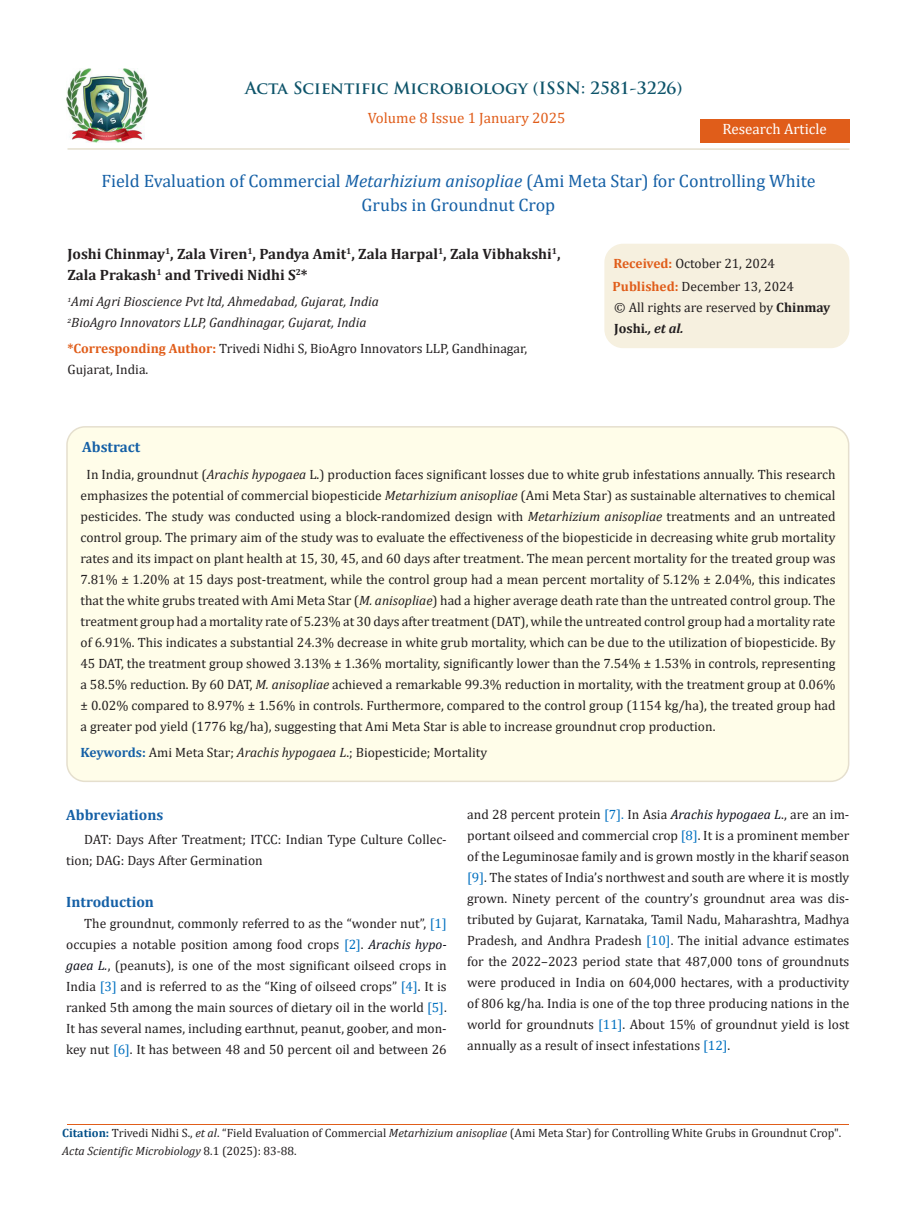
<style>
.page{position:relative;width:917px;height:1224px;background:#fff}
.page>*{position:absolute;margin:0;border:0;box-sizing:border-box;transform-origin:0 0}
.t1{font:18px/24px "Cambria";color:#1560a6;text-align:center}
.t2{font:700 16.5px "Trajan Pro";color:#0e546a}
.t3{font:700 15px/21px "Cambria";color:#231f20}
.t4{font:700 15px "Cambria";color:#1560a6}
.t5{font:15px "Cambria";color:#e05d1a}
.t6{font:15px "Cambria";color:#fff}
.No_Spacing{font:13.5px/21px "Cambria";color:#231f20}
.t7{font:italic 13.5px "Cambria";color:#231f20}
.t8{font:12px/18px "Cambria";color:#231f20}
.s1{font-style:italic}
.s2{font-weight:700;color:#e05d1a}
.s3{font-weight:700}
.s4{font-weight:700;font-style:italic}
.s5{font-weight:700;color:#1560a6}
.s6{color:#0070c0}
.s7{font-style:italic;color:#0e101a}
.s8{font-weight:700;color:#035089}
</style>
<div class="page">
<img style="left:67px;top:68px;width:80px;height:74px">
<div style="left:699px;top:119px;width:150px;height:23px;background:#e05d1a"></div>
<div style="left:605px;top:244px;width:243px;height:103px;background:#f6f0df;border-radius:18px"></div>
<div style="left:604px;top:244px;width:245px;height:104px;border:2px solid #f6f0df;border-radius:18px"></div>
<div style="left:67px;top:427px;width:781px;height:354px;background:#fffde9;border-radius:18px"></div>
<div style="left:66px;top:426px;width:783px;height:356px;border:2px solid #e5dfce;border-radius:18px"></div>
<hr style="left:67px;top:1124px;width:782px;height:1px;background:#e05d1a">
<hr style="left:67px;top:148px;width:782px;height:2px;background:#e5dfce">
<p class="t2" style="left:245px;top:77px;width:439px">Acta Scientific Microbiology (ISSN: 2581-3226)</p>
<p class="t5" style="left:368px;top:109px;width:199px">Volume 8 Issue 1 January 2025</p>
<p class="t6" style="left:722px;top:120px;width:106px">Research Article</p>
<p class="t1" style="left:101px;top:169px;width:715px">Field Evaluation of Commercial <span class="s1">Metarhizium anisopliae</span> (Ami Meta Star) for Controlling White<br>Grubs in Groundnut Crop</p>
<p class="t3" style="left:67px;top:242px;width:495px">Joshi Chinmay<sup>1</sup>, Zala Viren<sup>1</sup>, Pandya Amit<sup>1</sup>, Zala Harpal<sup>1</sup>, Zala Vibhakshi<sup>1</sup>,<br>Zala Prakash<sup>1</sup> and Trivedi Nidhi S<sup>2</sup>*</p>
<p class="t7" style="left:67px;top:292px;width:313px"><sup>1</sup>Ami Agri Bioscience Pvt ltd, Ahmedabad, Gujarat, India</p>
<p class="t7" style="left:67px;top:313px;width:300px"><sup>2</sup>BioAgro Innovators LLP, Gandhinagar, Gujarat, India</p>
<p class="No_Spacing" style="left:67px;top:337px;width:461px"><span class="s2">*Corresponding Author:</span> Trivedi Nidhi S, BioAgro Innovators LLP, Gandhinagar,<br>Gujarat, India.</p>
<p class="No_Spacing" style="left:613px;top:252px;width:163px"><span class="s2">Received:</span> October 21, 2024</p>
<p class="No_Spacing" style="left:612px;top:275px;width:183px"><span class="s2">Published:</span> December 13, 2024</p>
<p class="No_Spacing" style="left:614px;top:297px;width:218px">© All rights are reserved by <span class="s3">Chinmay<br>Joshi</span><span class="s4">., et al.</span></p>
<p class="t4" style="left:82px;top:436px;width:60px">Abstract</p>
<p class="No_Spacing" style="left:80px;top:464px;width:756px;text-align:justify;text-indent:6px">In India, groundnut (<span class="s1">Arachis hypogaea</span> L.) production faces significant losses due to white grub infestations annually. This research emphasizes the potential of commercial biopesticide <span class="s1">Metarhizium anisopliae</span> (Ami Meta Star) as sustainable alternatives to chemical pesticides. The study was conducted using a block-randomized design with <span class="s1">Metarhizium anisopliae</span> treatments and an untreated control group. The primary aim of the study was to evaluate the effectiveness of the biopesticide in decreasing white grub mortality rates and its impact on plant health at 15, 30, 45, and 60 days after treatment. The mean percent mortality for the treated group was 7.81% ± 1.20% at 15 days post-treatment, while the control group had a mean percent mortality of 5.12% ± 2.04%, this indicates that the white grubs treated with Ami Meta Star (<span class="s1">M. anisopliae</span>) had a higher average death rate than the untreated control group. The treatment group had a mortality rate of 5.23% at 30 days after treatment (DAT), while the untreated control group had a mortality rate of 6.91%. This indicates a substantial 24.3% decrease in white grub mortality, which can be due to the utilization of biopesticide. By 45 DAT, the treatment group showed 3.13% ± 1.36% mortality, significantly lower than the 7.54% ± 1.53% in controls, representing a 58.5% reduction. By 60 DAT, <span class="s1">M. anisopliae</span> achieved a remarkable 99.3% reduction in mortality, with the treatment group at 0.06% ± 0.02% compared to 8.97% ± 1.56% in controls. Furthermore, compared to the control group (1154 kg/ha), the treated group had a greater pod yield (1776 kg/ha), suggesting that Ami Meta Star is able to increase groundnut crop production.</p>
<p class="No_Spacing" style="left:80px;top:742px;width:408px"><span class="s5">Keywords:</span> Ami Meta Star; <span class="s1">Arachis hypogaea L</span>.; Biopesticide; Mortality</p>
<p class="t4" style="left:66px;top:804px;width:99px">Abbreviations</p>
<p class="No_Spacing" style="left:66px;top:829px;width:382px;text-indent:18px">DAT: Days After Treatment; ITCC: Indian Type Culture Collec&shy;tion; DAG: Days After Germination</p>
<p class="t4" style="left:66px;top:891px;width:89px">Introduction</p>
<p class="No_Spacing" style="left:66px;top:913px;width:382px;text-align:justify;text-indent:18px">The groundnut, commonly referred to as the “wonder nut”, <span class="s6">[1] </span>occupies a notable position among food crops <span class="s6">[2]</span>. <span class="s7">Arachis hypo&shy;gaea L.</span>, (peanuts), is one of the most significant oilseed crops in India <span class="s6">[3]</span> and is referred to as the “King of oilseed crops” <span class="s6">[4]</span>. It is ranked 5th among the main sources of dietary oil in the world <span class="s6">[5]</span>.<br>It has several names, including earthnut, peanut, goober, and mon&shy;key nut <span class="s6">[6]</span>. It has between 48 and 50 percent oil and between 26</p>
<p class="No_Spacing" style="left:467px;top:804px;width:384px;text-align:justify">and 28 percent protein <span class="s6">[7].</span> In Asia <span class="s7">Arachis hypogaea L</span>., are an im&shy;portant oilseed and commercial crop <span class="s6">[8]</span>. It is a prominent member of the Leguminosae family and is grown mostly in the kharif season <span class="s6">[9]</span>. The states of India’s northwest and south are where it is mostly grown. Ninety percent of the country’s groundnut area was dis&shy;tributed by Gujarat, Karnataka, Tamil Nadu, Maharashtra, Madhya Pradesh, and Andhra Pradesh <span class="s6">[10]</span>. The initial advance estimates for the 2022–2023 period state that 487,000 tons of groundnuts were produced in India on 604,000 hectares, with a productivity of 806 kg/ha. India is one of the top three producing nations in the world for groundnuts <span class="s6">[11]</span>. About 15% of groundnut yield is lost annually as a result of insect infestations <span class="s6">[12]</span>.</p>
<p class="t8" style="left:62px;top:1124px;width:780px"><span class="s8">Citation:</span> Trivedi Nidhi S., <span class="s1">et al</span>. “Field Evaluation of Commercial <span class="s1">Metarhizium anisopliae</span> (Ami Meta Star) for Controlling White Grubs in Groundnut Crop".<br><span class="s1">Acta Scientific Microbiology</span> 8.1 (2025): 83-88.</p>
</div>
